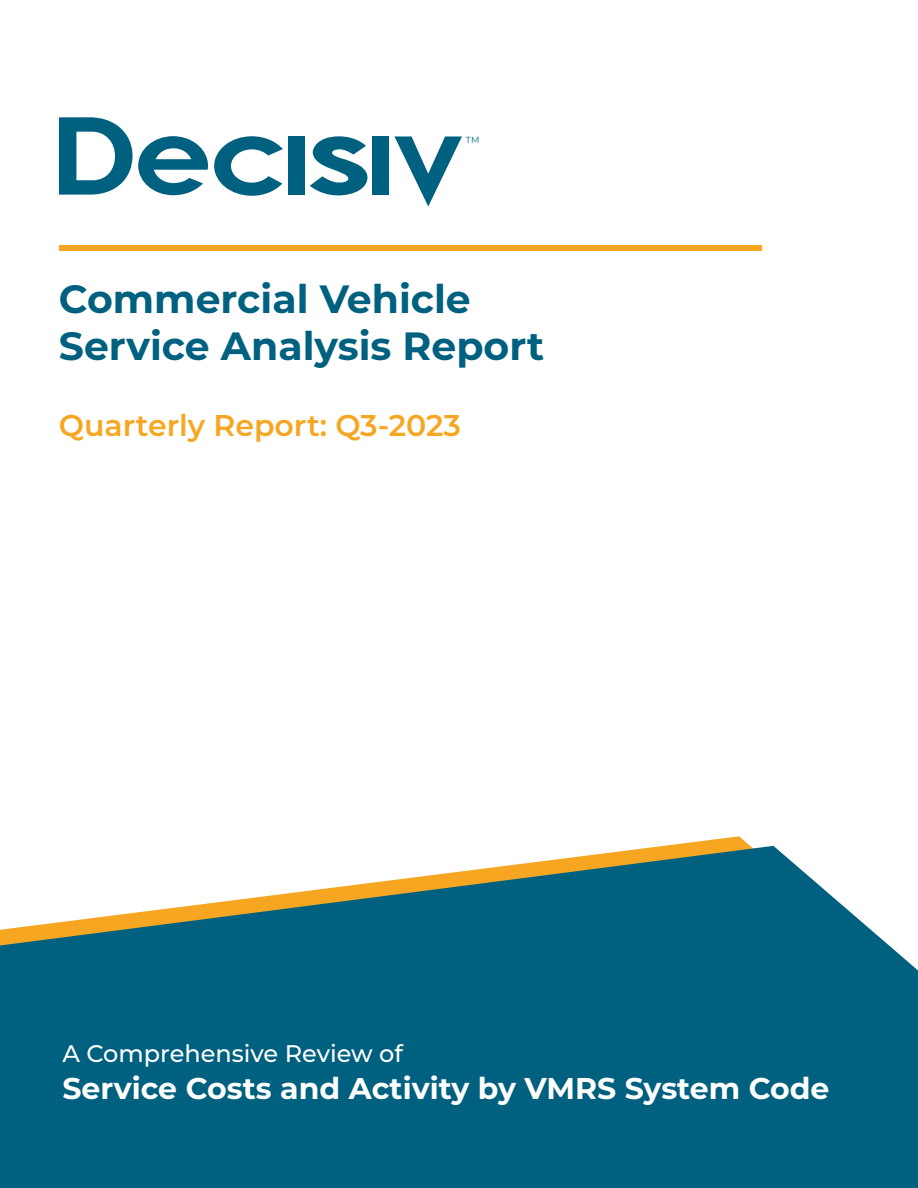
<style>
.page{position:relative;width:918px;height:1188px;background:#fff}
.page>*{position:absolute;margin:0;border:0;box-sizing:border-box;transform-origin:0 0}
.t1{font:700 39.45px/47.2px "Montserrat";color:#00607f}
.t2{font:700 30px "Montserrat";color:#fff}
.t3{font:600 30px "Montserrat";color:#f6a621}
.t4{font:500 24px "Montserrat";color:#fff}
.t5{font:8.85px "Montserrat";color:#00607f}
</style>
<div class="page">
<svg style="left:394px;top:136px;width:68px;height:71px"></svg>
<div style="left:288px;top:136px;width:17px;height:59px;background:#00607f"></div>
<div style="left:372px;top:136px;width:17px;height:59px;background:#00607f"></div>
<svg style="left:310px;top:136px;width:57px;height:60px"></svg>
<svg style="left:214px;top:136px;width:69px;height:60px"></svg>
<svg style="left:59px;top:117px;width:149px;height:78px"></svg>
<svg style="left:0;top:846px;width:918px;height:342px;background:#26748a"></svg>
<div style="left:59px;top:245px;width:702px;height:5px;background:#f6a621"></div>
<p class="t5" style="left:466px;top:133px;width:15px">TM</p>
<h1 class="t1" style="left:59px;top:273px;width:487px">Commercial Vehicle<br>Service Analysis Report</h1>
<p class="t3" style="left:59px;top:404px;width:404px">Quarterly Report: Q3-2023</p>
<p class="t4" style="left:62px;top:1036px;width:342px">A Comprehensive Review of</p>
<p class="t2" style="left:62px;top:1067px;width:769px">Service Costs and Activity by VMRS System Code</p>
</div>
